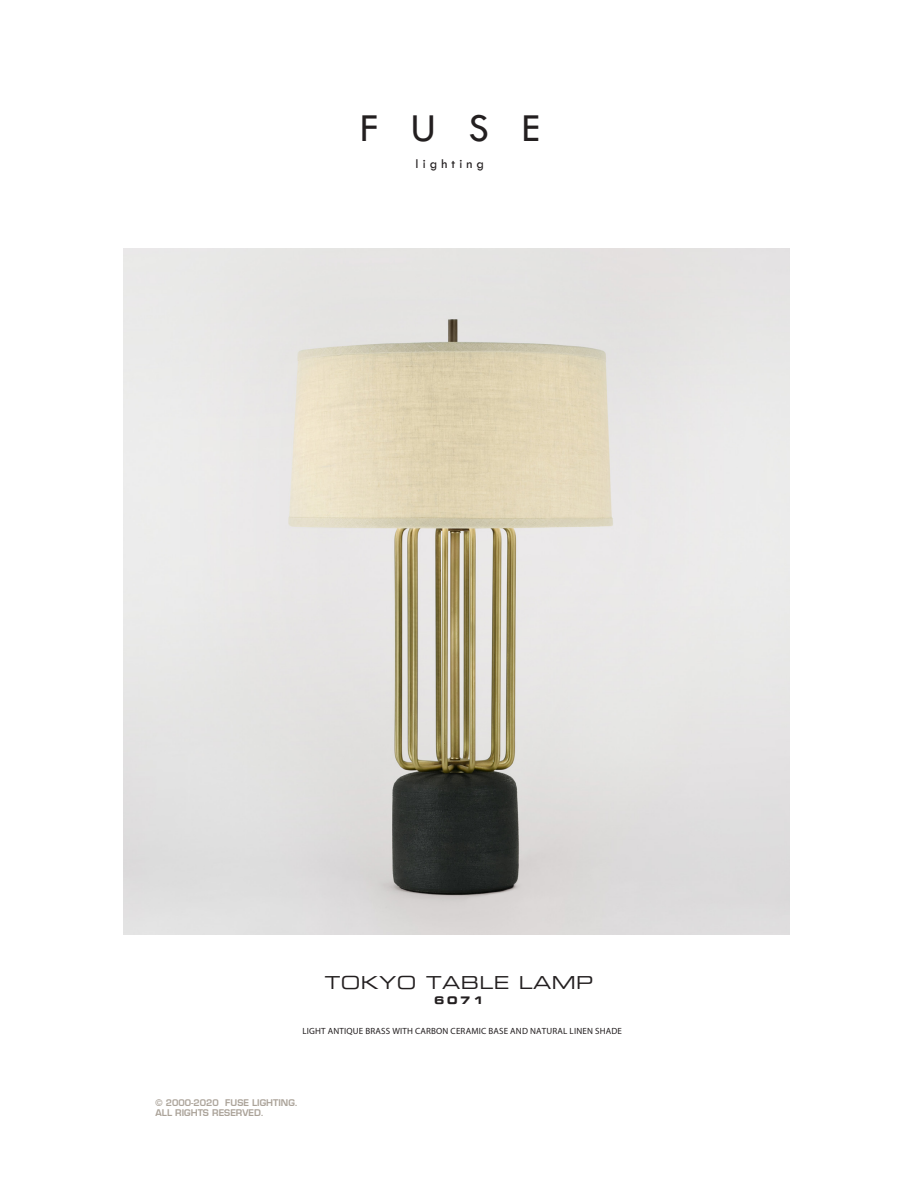
<style>
.page{position:relative;width:918px;height:1188px;background:#fff}
.page>*{position:absolute;margin:0;border:0;box-sizing:border-box;transform-origin:0 0}
.t1{font:41.1px "Tw Cen";color:#231f20}
.Product{font:18px "Eurostile LT Extended Two";letter-spacing:.025em;color:#231f20}
.t2{font:13.65px "Tw Cen";letter-spacing:.3em;color:#231f20}
.Product-2{font:10.5px "Eurostile LT Bold Extended Two";color:#231f20}
.Front_Caption{font:9px "Myriad Pro";letter-spacing:.02em;color:#231f20}
.t3{font:600 9px/10.8px "Eurostile LT";color:#aba399}
</style>
<div class="page">
<img style="left:123px;top:248px;width:667px;height:686px">
<h1 class="t1" style="left:360px;top:103px;width:181px">FUSE</h1>
<h3 class="t2" style="left:416px;top:155px;width:70px">lighting</h3>
<p class="Product" style="left:325px;top:970px;width:270px">TOKYO TABLE LAMP</p>
<p class="Product-2" style="left:434px;top:992px;width:51px">6071</p>
<p class="Front_Caption" style="left:302px;top:1026px;width:321px">LIGHT ANTIQUE BRASS WITH CARBON CERAMIC BASE AND NATURAL LINEN SHADE</p>
<p class="t3" style="left:156px;top:1097px;width:144px">© 2000-2020 FUSE LIGHTING.<br>ALL RIGHTS RESERVED.</p>
</div>
